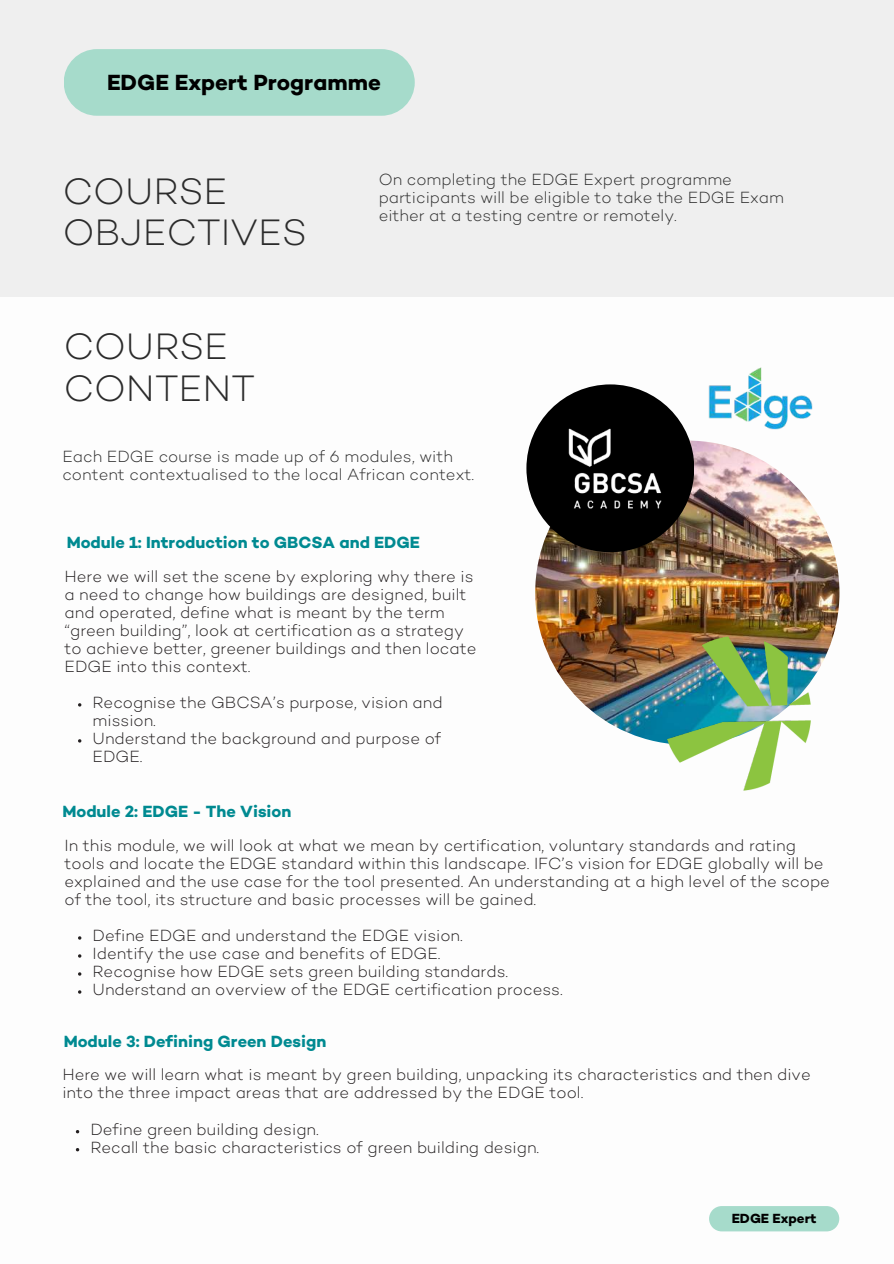
<style>
.page{position:relative;width:894px;height:1264px;background:#fff}
.page>*{position:absolute;margin:0;border:0;box-sizing:border-box;transform-origin:0 0}
.t1{font:300 37.5px/41.7px "Campton";color:#2b2b2b}
.t2{font:700 22.35px "Campton";color:#000}
.t3{font:300 16.5px/18px "Campton";color:#231f20}
.t4{font:300 16.5px/18px "Campton";color:#2b2b2b}
.t5{font:700 16.5px "Campton";color:#008a91}
.t6{font:700 13.5px "Campton";color:#000}
</style>
<div class="page">
<div style="left:0;top:0;width:893px;height:296px;background:#efefef"></div>
<img style="left:535px;top:440px;width:304px;height:304px;border-radius:50%">
<div style="left:526px;top:384px;width:168px;height:168px;background:#000;border-radius:50%"></div>
<img style="left:537px;top:410px;width:155px;height:116px">
<img style="left:663px;top:636px;width:147px;height:154px">
<div style="left:709px;top:1206px;width:130px;height:25px;background:#a6dbcb"></div>
<div style="left:64px;top:49px;width:350px;height:67px;background:#a6dbcb;border-radius:33px"></div>
<img style="left:687px;top:367px;width:126px;height:83px">
<h2 class="t2" style="left:107px;top:72px;width:275px">EDGE Expert Programme</h2>
<h1 class="t1" style="left:63px;top:174px;width:245px">COURSE<br>OBJECTIVES</h1>
<h1 class="t1" style="left:64px;top:329px;width:193px">COURSE<br>CONTENT</h1>
<p class="t4" style="left:378px;top:172px;width:407px">On completing the EDGE Expert programme participants will be eligible to take the EDGE Exam either at a testing centre or remotely.</p>
<p class="t4" style="left:62px;top:449px;width:413px">Each EDGE course is made up of 6 modules, with content contextualised to the local African context.</p>
<p class="t5" style="left:67px;top:535px;width:355px">Module 1: Introduction to GBCSA and EDGE</p>
<p class="t3" style="left:64px;top:568px;width:413px">Here we will set the scene by exploring why there is a need to change how buildings are designed, built and operated, define what is meant by the term “green building”, look at certification as a strategy to achieve better, greener buildings and then locate EDGE into this context.</p>
<p class="t3" style="left:93px;top:694px;width:351px">Recognise the GBCSA’s purpose, vision and mission.<br>Understand the background and purpose of<br>EDGE.</p>
<p class="t5" style="left:62px;top:804px;width:230px">Module 2: EDGE - The Vision</p>
<p class="t3" style="left:64px;top:837px;width:766px">In this module, we will look at what we mean by certification, voluntary standards and rating tools and locate the EDGE standard within this landscape. IFC’s vision for EDGE globally will be explained and the use case for the tool presented. An understanding at a high level of the scope of the tool, its structure and basic processes will be gained.</p>
<p class="t3" style="left:93px;top:927px;width:471px">Define EDGE and understand the EDGE vision.<br>Identify the use case and benefits of EDGE.<br>Recognise how EDGE sets green building standards.<br>Understand an overview of the EDGE certification process.</p>
<p class="t5" style="left:64px;top:1033px;width:264px">Module 3: Defining Green Design</p>
<p class="t3" style="left:62px;top:1067px;width:749px">Here we will learn what is meant by green building, unpacking its characteristics and then dive into the three impact areas that are addressed by the EDGE tool.</p>
<p class="t3" style="left:90px;top:1121px;width:450px">Define green building design.<br>Recall the basic characteristics of green building design.</p>
<p class="t6" style="left:731px;top:1212px;width:86px">EDGE Expert</p>
</div>
